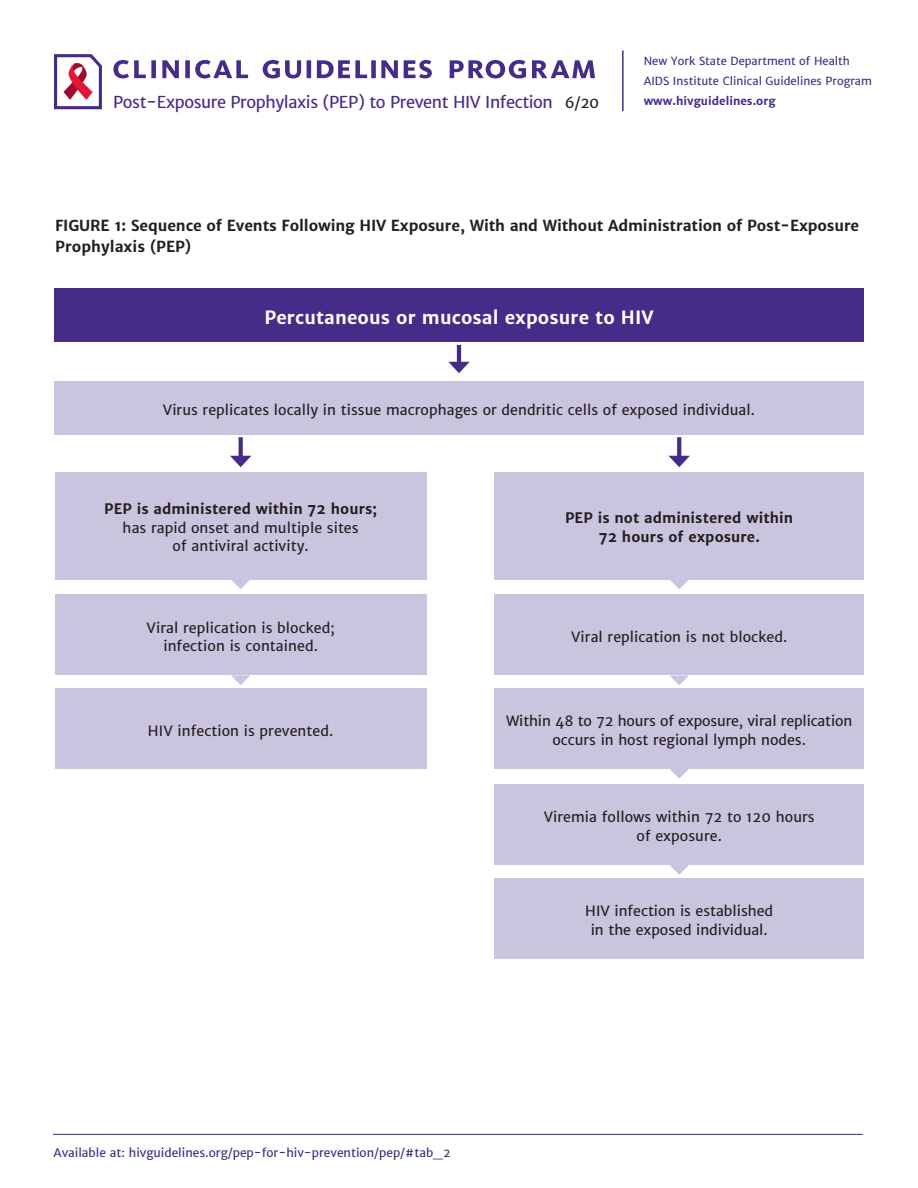
<style>
.page{position:relative;width:918px;height:1188px;background:#fff}
.page>*{position:absolute;margin:0;border:0;box-sizing:border-box;transform-origin:0 0}
.t1{font:700 18px "Merriweather Sans";letter-spacing:.005em;color:#fff}
.t2{font:16.5px "Merriweather Sans";letter-spacing:-.025em;color:#472b89}
.t3{font:700 15px/21px "Merriweather Sans";letter-spacing:-.01em;color:#231f20}
.t4{font:14.25px/18.8px "Merriweather Sans";letter-spacing:.005em;color:#231f20;text-align:center}
.t5{font:700 14.25px/18.8px "Merriweather Sans";letter-spacing:.005em;color:#231f20;text-align:center}
.t6{font:12px "Merriweather Sans";color:#472b89}
.t7{font:11.25px/20.4px "Merriweather Sans";color:#472b89}
.t8{font:700 11.25px "Merriweather Sans";color:#472b89}
.s1{font-size:15px;color:#231f20}
</style>
<div class="page">
<hr style="left:53px;top:1134px;width:810px;height:1px;background:#472b89">
<svg style="left:450px;top:60px;width:145px;height:18px"></svg>
<svg style="left:263px;top:60px;width:169px;height:18px"></svg>
<svg style="left:113px;top:60px;width:135px;height:18px"></svg>
<svg style="left:54px;top:54px;width:48px;height:56px"></svg>
<hr style="left:622px;top:50px;width:2px;height:61px;background:#472b89">
<svg style="left:677px;top:437px;width:4px;height:19px"></svg>
<svg style="left:669px;top:456px;width:21px;height:11px"></svg>
<svg style="left:239px;top:437px;width:4px;height:19px"></svg>
<svg style="left:230px;top:456px;width:21px;height:11px"></svg>
<div style="left:55px;top:472px;width:371px;height:108px;background:#cbc4df"></div>
<div style="left:55px;top:594px;width:371px;height:81px;background:#cbc4df"></div>
<div style="left:55px;top:688px;width:371px;height:81px;background:#cbc4df"></div>
<div style="left:494px;top:594px;width:370px;height:81px;background:#cbc4df"></div>
<div style="left:494px;top:784px;width:370px;height:81px;background:#cbc4df"></div>
<div style="left:494px;top:688px;width:370px;height:81px;background:#cbc4df"></div>
<div style="left:494px;top:878px;width:370px;height:81px;background:#cbc4df"></div>
<div style="left:494px;top:472px;width:370px;height:108px;background:#cbc4df"></div>
<div style="left:54px;top:288px;width:810px;height:54px;background:#472b89"></div>
<div style="left:54px;top:381px;width:810px;height:54px;background:#cbc4df"></div>
<hr style="left:457px;top:345px;width:4px;height:21px;background:#472b89">
<svg style="left:448px;top:362px;width:22px;height:11px"></svg>
<svg style="left:670px;top:580px;width:18px;height:9px"></svg>
<svg style="left:232px;top:580px;width:18px;height:9px"></svg>
<svg style="left:231px;top:675px;width:19px;height:10px"></svg>
<svg style="left:670px;top:676px;width:18px;height:9px"></svg>
<svg style="left:670px;top:769px;width:19px;height:10px"></svg>
<svg style="left:670px;top:865px;width:19px;height:10px"></svg>
<p class="t7" style="left:644px;top:50px;width:230px">New York State Department of Health<br>AIDS Institute Clinical Guidelines Program</p>
<p class="t2" style="left:113px;top:92px;width:488px">Post-Exposure Prophylaxis (PEP) to Prevent HIV Infection <span class="s1">6/20</span></p>
<p class="t8" style="left:644px;top:94px;width:133px">www.hivguidelines.org</p>
<p class="t3" style="left:55px;top:215px;width:806px">FIGURE 1: Sequence of Events Following HIV Exposure, With and Without Administration of Post-Exposure<br>Prophylaxis (PEP)</p>
<p class="t1" style="left:264px;top:306px;width:391px">Percutaneous or mucosal exposure to HIV</p>
<p class="t4" style="left:163px;top:401px;width:594px">Virus replicates locally in tissue macrophages or dendritic cells of exposed individual.</p>
<p class="t5" style="left:104px;top:499px;width:274px">PEP is administered within 72 hours;</p>
<p class="t4" style="left:123px;top:518px;width:238px">has rapid onset and multiple sites of antiviral activity.</p>
<p class="t4" style="left:147px;top:618px;width:190px">Viral replication is blocked; infection is contained.</p>
<p class="t4" style="left:148px;top:721px;width:187px">HIV infection is prevented.</p>
<p class="t5" style="left:565px;top:509px;width:230px">PEP is not administered within<br>72 hours of exposure.</p>
<p class="t4" style="left:571px;top:628px;width:218px">Viral replication is not blocked.</p>
<p class="t4" style="left:506px;top:712px;width:348px">Within 48 to 72 hours of exposure, viral replication occurs in host regional lymph nodes.</p>
<p class="t4" style="left:544px;top:808px;width:272px">Viremia follows within 72 to 120 hours of exposure.</p>
<p class="t4" style="left:585px;top:902px;width:190px">HIV infection is established in the exposed individual.</p>
<p class="t6" style="left:53px;top:1146px;width:399px">Available at: hivguidelines.org/pep-for-hiv-prevention/pep/#tab_2</p>
</div>
